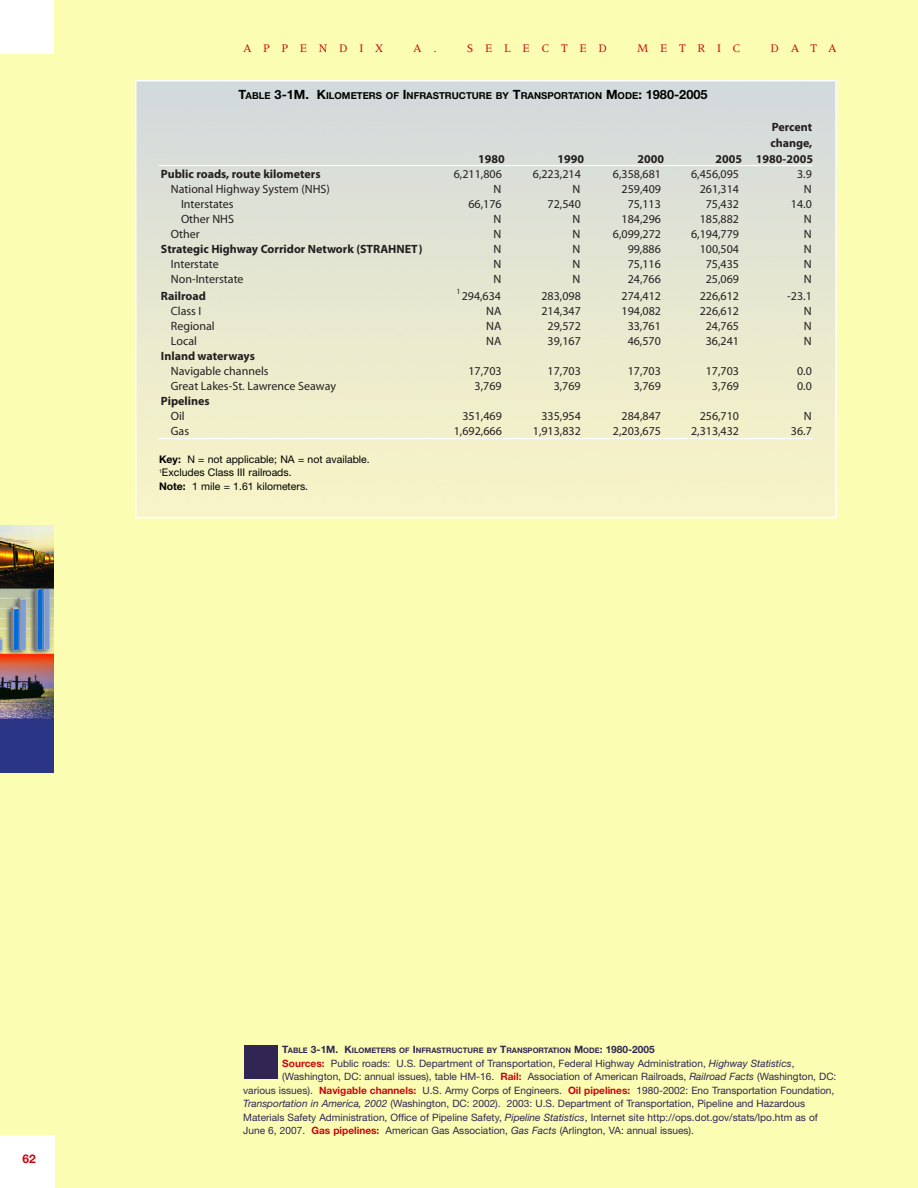
<style>
.page{position:relative;width:918px;height:1188px;background:#fafdb2}
.page>*{position:absolute;margin:0;border:0;box-sizing:border-box;transform-origin:0 0}
.t1{font:12px "Myriad Pro";color:#231f20}
.t2{font:700 12px/16px "Myriad Pro";color:#231f20;text-align:right}
.t3{font:12px "Meridien";letter-spacing:.97em;color:#cc0410}
.t4{font:700 12px "Helvetica Neue";color:#cc0410}
.t5{font:10.5px/13.5px "Helvetica Neue";color:#000}
.t6{font:10.2px "Helvetica Neue";color:#312554}
.t7{font:700 9.6px "Helvetica Neue";color:#000}
.t8{font:7.95px "Myriad Pro";color:#231f20}
.t9{font:700 7.65px "Helvetica Neue";color:#312554}
.s1{font-size:12.75px}
.s2{font-weight:700}
.s3{font-size:10.2px}
.s4{font-weight:700;color:#cc0410}
.s5{font-style:italic}
</style>
<div class="page">
<img style="left:138px;top:83px;width:696px;height:432px">
<div style="left:135px;top:80px;width:702px;height:438px;border:2px solid #fff"></div>
<div style="left:0;top:1136px;width:55px;height:52px;background:#fff"></div>
<div style="left:244px;top:1045px;width:34px;height:34px;background:#312554"></div>
<div style="left:0;top:0;width:53px;height:54px;background:#fff"></div>
<img style="left:0;top:525px;width:54px;height:247px">
<hr style="left:159px;top:165px;width:654px;height:1px;background:#fff">
<hr style="left:159px;top:438px;width:654px;height:1px;background:#fff">
<p class="t3" style="left:243px;top:43px;width:142px">APPENDIX</p>
<p class="t3" style="left:413px;top:43px;width:25px">A .</p>
<p class="t3" style="left:467px;top:43px;width:142px">SELECTED</p>
<p class="t3" style="left:637px;top:43px;width:105px">METRIC</p>
<p class="t3" style="left:771px;top:43px;width:68px">DATA</p>
<p class="t7" style="left:238px;top:92px;width:471px"><span class="s1">T</span>ABLE <span class="s1">3-1M. K</span>ILOMETERS OF <span class="s1">I</span>NFRASTRUCTURE BY <span class="s1">T</span>RANSPORTATION <span class="s1">M</span>ODE<span class="s1">: 1980-2005</span></p>
<p class="t2" style="left:478px;top:151px;width:28px">1980</p>
<p class="t2" style="left:557px;top:151px;width:28px">1990</p>
<p class="t2" style="left:637px;top:151px;width:28px">2000</p>
<p class="t2" style="left:716px;top:151px;width:28px">2005</p>
<p class="t2" style="left:756px;top:119px;width:59px">Percent change,<br>1980-2005</p>
<p class="t2" style="left:161px;top:166px;width:161px">Public roads, route kilometers</p>
<p class="t1" style="left:454px;top:169px;width:50px">6,211,806</p>
<p class="t1" style="left:533px;top:169px;width:50px">6,223,214</p>
<p class="t1" style="left:613px;top:169px;width:50px">6,358,681</p>
<p class="t1" style="left:691px;top:169px;width:50px">6,456,095</p>
<p class="t1" style="left:797px;top:169px;width:16px">3.9</p>
<p class="t1" style="left:171px;top:184px;width:160px">National Highway System (NHS)</p>
<p class="t1" style="left:493px;top:184px;width:9px">N</p>
<p class="t1" style="left:573px;top:184px;width:9px">N</p>
<p class="t1" style="left:622px;top:184px;width:41px">259,409</p>
<p class="t1" style="left:700px;top:184px;width:41px">261,314</p>
<p class="t1" style="left:804px;top:184px;width:9px">N</p>
<p class="t1" style="left:181px;top:199px;width:54px">Interstates</p>
<p class="t1" style="left:548px;top:199px;width:35px">72,540</p>
<p class="t1" style="left:628px;top:199px;width:35px">75,113</p>
<p class="t1" style="left:706px;top:199px;width:35px">75,432</p>
<p class="t1" style="left:791px;top:199px;width:22px">14.0</p>
<p class="t1" style="left:468px;top:199px;width:35px">66,176</p>
<p class="t1" style="left:181px;top:214px;width:55px">Other NHS</p>
<p class="t1" style="left:493px;top:214px;width:9px">N</p>
<p class="t1" style="left:573px;top:214px;width:9px">N</p>
<p class="t1" style="left:622px;top:214px;width:41px">184,296</p>
<p class="t1" style="left:700px;top:214px;width:41px">185,882</p>
<p class="t1" style="left:804px;top:214px;width:9px">N</p>
<p class="t1" style="left:171px;top:230px;width:30px">Other</p>
<p class="t1" style="left:493px;top:230px;width:9px">N</p>
<p class="t1" style="left:573px;top:230px;width:9px">N</p>
<p class="t1" style="left:613px;top:230px;width:50px">6,099,272</p>
<p class="t1" style="left:691px;top:230px;width:50px">6,194,779</p>
<p class="t1" style="left:804px;top:230px;width:9px">N</p>
<p class="t2" style="left:161px;top:242px;width:263px">Strategic Highway Corridor Network (STRAHNET)</p>
<p class="t1" style="left:493px;top:245px;width:9px">N</p>
<p class="t1" style="left:573px;top:245px;width:9px">N</p>
<p class="t1" style="left:628px;top:245px;width:35px">99,886</p>
<p class="t1" style="left:700px;top:245px;width:41px">100,504</p>
<p class="t1" style="left:804px;top:245px;width:9px">N</p>
<p class="t1" style="left:171px;top:260px;width:49px">Interstate</p>
<p class="t1" style="left:493px;top:260px;width:9px">N</p>
<p class="t1" style="left:573px;top:260px;width:9px">N</p>
<p class="t1" style="left:628px;top:260px;width:35px">75,116</p>
<p class="t1" style="left:706px;top:260px;width:35px">75,435</p>
<p class="t1" style="left:804px;top:260px;width:9px">N</p>
<p class="t1" style="left:171px;top:275px;width:74px">Non-Interstate</p>
<p class="t1" style="left:493px;top:275px;width:9px">N</p>
<p class="t1" style="left:573px;top:275px;width:9px">N</p>
<p class="t1" style="left:628px;top:275px;width:35px">24,766</p>
<p class="t1" style="left:706px;top:275px;width:35px">25,069</p>
<p class="t1" style="left:804px;top:275px;width:9px">N</p>
<p class="t2" style="left:161px;top:289px;width:47px">Railroad</p>
<p class="t1" style="left:462px;top:291px;width:41px">294,634</p>
<p class="t8" style="left:457px;top:288px;width:6px">1</p>
<p class="t1" style="left:541px;top:291px;width:41px">283,098</p>
<p class="t1" style="left:622px;top:291px;width:41px">274,412</p>
<p class="t1" style="left:700px;top:291px;width:41px">226,612</p>
<p class="t1" style="left:787px;top:291px;width:26px">-23.1</p>
<p class="t1" style="left:171px;top:306px;width:32px">Class I</p>
<p class="t1" style="left:486px;top:306px;width:17px">NA</p>
<p class="t1" style="left:541px;top:306px;width:41px">214,347</p>
<p class="t1" style="left:622px;top:306px;width:41px">194,082</p>
<p class="t1" style="left:700px;top:306px;width:41px">226,612</p>
<p class="t1" style="left:804px;top:306px;width:9px">N</p>
<p class="t1" style="left:171px;top:321px;width:45px">Regional</p>
<p class="t1" style="left:486px;top:321px;width:17px">NA</p>
<p class="t1" style="left:548px;top:321px;width:35px">29,572</p>
<p class="t1" style="left:628px;top:321px;width:35px">33,761</p>
<p class="t1" style="left:706px;top:321px;width:35px">24,765</p>
<p class="t1" style="left:804px;top:321px;width:9px">N</p>
<p class="t1" style="left:171px;top:337px;width:28px">Local</p>
<p class="t1" style="left:486px;top:337px;width:17px">NA</p>
<p class="t1" style="left:548px;top:337px;width:35px">39,167</p>
<p class="t1" style="left:628px;top:337px;width:35px">46,570</p>
<p class="t1" style="left:706px;top:337px;width:35px">36,241</p>
<p class="t1" style="left:804px;top:337px;width:9px">N</p>
<p class="t2" style="left:161px;top:349px;width:95px">Inland waterways</p>
<p class="t1" style="left:171px;top:367px;width:99px">Navigable channels</p>
<p class="t1" style="left:548px;top:367px;width:35px">17,703</p>
<p class="t1" style="left:628px;top:367px;width:35px">17,703</p>
<p class="t1" style="left:706px;top:367px;width:35px">17,703</p>
<p class="t1" style="left:797px;top:367px;width:16px">0.0</p>
<p class="t1" style="left:468px;top:367px;width:35px">17,703</p>
<p class="t1" style="left:171px;top:382px;width:167px">Great Lakes-St. Lawrence Seaway</p>
<p class="t1" style="left:554px;top:382px;width:29px">3,769</p>
<p class="t1" style="left:634px;top:382px;width:29px">3,769</p>
<p class="t1" style="left:712px;top:382px;width:29px">3,769</p>
<p class="t1" style="left:797px;top:382px;width:16px">0.0</p>
<p class="t1" style="left:475px;top:382px;width:29px">3,769</p>
<p class="t2" style="left:161px;top:394px;width:50px">Pipelines</p>
<p class="t1" style="left:171px;top:412px;width:15px">Oil</p>
<p class="t1" style="left:541px;top:412px;width:41px">335,954</p>
<p class="t1" style="left:462px;top:412px;width:41px">351,469</p>
<p class="t1" style="left:622px;top:412px;width:41px">284,847</p>
<p class="t1" style="left:700px;top:412px;width:41px">256,710</p>
<p class="t1" style="left:804px;top:412px;width:9px">N</p>
<p class="t1" style="left:171px;top:426px;width:20px">Gas</p>
<p class="t1" style="left:454px;top:426px;width:50px">1,692,666</p>
<p class="t1" style="left:533px;top:426px;width:50px">1,913,832</p>
<p class="t1" style="left:613px;top:426px;width:50px">2,203,675</p>
<p class="t1" style="left:691px;top:426px;width:50px">2,313,432</p>
<p class="t1" style="left:791px;top:426px;width:22px">36.7</p>
<p class="t5" style="left:159px;top:453px;width:212px"><span class="s2">Key:</span> N = not applicable; NA = not available.<br><sup>1</sup>Excludes Class III railroads.<br><span class="s2">Note:</span> 1 mile = 1.61 kilometers.</p>
<p class="t4" style="left:22px;top:1155px;width:15px">62</p>
<p class="t9" style="left:282px;top:1048px;width:374px"><span class="s3">T</span>ABLE <span class="s3">3-1M. K</span>ILOMETERS OF <span class="s3">I</span>NFRASTRUCTURE BY <span class="s3">T</span>RANSPORTATION <span class="s3">M</span>ODE<span class="s3">: 1980-2005</span></p>
<p class="t6" style="left:282px;top:1059px;width:514px"><span class="s4">Sources:</span> Public roads: U.S. Department of Transportation, Federal Highway Administration, <span class="s5">Highway Statistics</span>,</p>
<p class="t6" style="left:282px;top:1073px;width:556px">(Washington, DC: annual issues), table HM-16. <span class="s4">Rail:</span> Association of American Railroads, <span class="s5">Railroad Facts</span> (Washington, DC:</p>
<p class="t6" style="left:243px;top:1086px;width:593px">various issues). <span class="s4">Navigable channels:</span> U.S. Army Corps of Engineers. <span class="s4">Oil pipelines:</span> 1980-2002: Eno Transportation Foundation,</p>
<p class="t6" style="left:243px;top:1100px;width:564px"><span class="s5">Transportation in America, 2002</span> (Washington, DC: 2002). 2003: U.S. Department of Transportation, Pipeline and Hazardous</p>
<p class="t6" style="left:243px;top:1113px;width:576px">Materials Safety Administration, Office of Pipeline Safety, <span class="s5">Pipeline Statistics</span>, Internet site http://ops.dot.gov/stats/lpo.htm as of</p>
<p class="t6" style="left:243px;top:1127px;width:452px">June 6, 2007. <span class="s4">Gas pipelines:</span> American Gas Association, <span class="s5">Gas Facts</span> (Arlington, VA: annual issues).</p>
</div>
